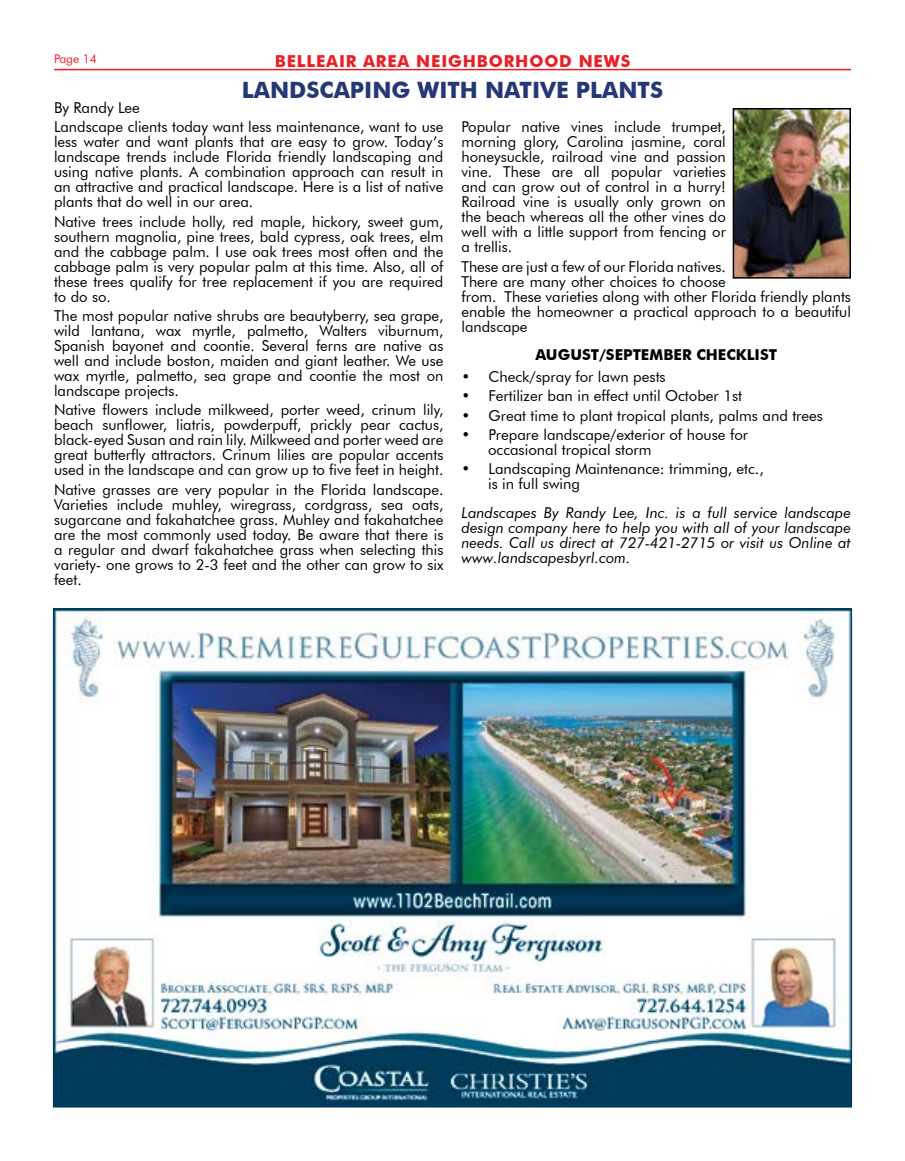
<style>
.page{position:relative;width:905px;height:1161px;background:#fff}
.page>*{position:absolute;margin:0;border:0;box-sizing:border-box;transform-origin:0 0}
.t1{font:700 22.5px "Futura BT";color:#253876}
.t2{font:700 16.5px "Futura BT";letter-spacing:.05em;color:#ed1d24}
.t3{font:15px/15px "Futura BT";color:#000;text-align:justify}
.t4{font:italic 15px/15px "Futura BT";color:#000;text-align:justify}
.t5{font:700 15px "Futura BT";color:#000}
.t6{font:12px "Futura BT";color:#ed1d24}
</style>
<div class="page">
<hr style="left:54px;top:69px;width:796px;height:1px;background:#ed1d24">
<img style="left:56px;top:611px;width:793px;height:494px">
<img style="left:735px;top:111px;width:112px;height:165px">
<div style="left:732px;top:108px;width:118px;height:171px;border:2px solid #000"></div>
<p class="t6" style="left:54px;top:52px;width:44px">Page 14</p>
<p class="t2" style="left:275px;top:51px;width:357px">BELLEAIR AREA NEIGHBORHOOD NEWS</p>
<h1 class="t1" style="left:242px;top:76px;width:423px">LANDSCAPING WITH NATIVE PLANTS</h1>
<p class="t3" style="left:54px;top:98px;width:391px;line-height:19.4px">By Randy Lee<br>Landscape clients today want less maintenance, want to use</p>
<p class="t3" style="left:54px;top:134px;width:391px">less water and want plants that are easy to grow. Today’s landscape trends include Florida friendly landscaping and using native plants. A combination approach can result in an attractive and practical landscape. Here is a list of native plants that do well in our area.</p>
<p class="t3" style="left:54px;top:214px;width:391px">Native trees include holly, red maple, hickory, sweet gum, southern magnolia, pine trees, bald cypress, oak trees, elm and the cabbage palm. I use oak trees most often and the cabbage palm is very popular palm at this time. Also, all of these trees qualify for tree replacement if you are required to do so.</p>
<p class="t3" style="left:54px;top:308px;width:391px">The most popular native shrubs are beautyberry, sea grape, wild lantana, wax myrtle, palmetto, Walters viburnum, Spanish bayonet and coontie. Several ferns are native as well and include boston, maiden and giant leather. We use wax myrtle, palmetto, sea grape and coontie the most on landscape projects.</p>
<p class="t3" style="left:54px;top:402px;width:391px">Native flowers include milkweed, porter weed, crinum lily, beach sunflower, liatris, powderpuff, prickly pear cactus, black-eyed Susan and rain lily. Milkweed and porter weed are great butterfly attractors. Crinum lilies are popular accents used in the landscape and can grow up to five feet in height.</p>
<p class="t3" style="left:54px;top:482px;width:391px">Native grasses are very popular in the Florida landscape.<br>Varieties include muhley, wiregrass, cordgrass, sea oats, sugarcane and fakahatchee grass. Muhley and fakahatchee are the most commonly used today. Be aware that there is a regular and dwarf fakahatchee grass when selecting this variety- one grows to 2-3 feet and the other can grow to six feet.</p>
<p class="t3" style="left:461px;top:119px;width:266px">Popular native vines include trumpet, morning glory, Carolina jasmine, coral honeysuckle, railroad vine and passion vine. These are all popular varieties and can grow out of control in a hurry!<br>Railroad vine is usually only grown on the beach whereas all the other vines do well with a little support from fencing or a trellis.</p>
<p class="t3" style="left:461px;top:259px;width:391px;text-align:left">These are just a few of our Florida natives.<br>There are many other choices to choose<br>from. These varieties along with other Florida friendly plants enable the homeowner a practical approach to a beautiful landscape</p>
<p class="t5" style="left:535px;top:346px;width:243px">AUGUST/SEPTEMBER CHECKLIST</p>
<p class="t3" style="left:461px;top:369px;width:206px">• Check/spray for lawn pests</p>
<p class="t3" style="left:461px;top:388px;width:282px">• Fertilizer ban in effect until October 1st</p>
<p class="t3" style="left:461px;top:408px;width:363px">• Great time to plant tropical plants, palms and trees</p>
<p class="t3" style="left:488px;top:427px;width:261px;text-indent:-27px">• Prepare landscape/exterior of house for occasional tropical storm</p>
<p class="t3" style="left:488px;top:461px;width:277px;text-indent:-27px">• Landscaping Maintenance: trimming, etc., is in full swing</p>
<p class="t4" style="left:461px;top:505px;width:391px">Landscapes By Randy Lee, Inc. is a full service landscape design company here to help you with all of your landscape needs. Call us direct at 727-421-2715 or visit us Online at www.landscapesbyrl.com.</p>
</div>
